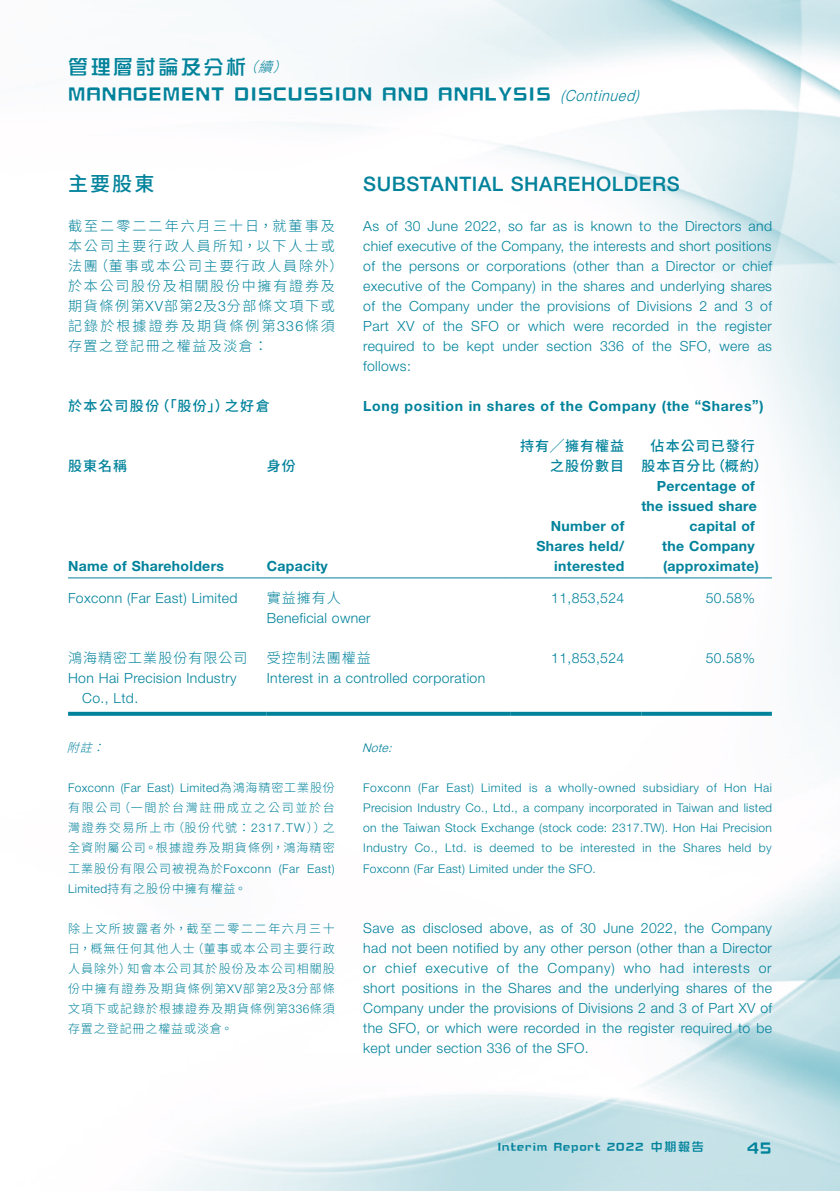
<style>
.page{position:relative;width:840px;height:1191px;background:#fff}
.page>*{position:absolute;margin:0;border:0;box-sizing:border-box;transform-origin:0 0}
.t1{font:22px "DF Zong Yi Std W5";letter-spacing:.07em;color:#00829b;scale:.91 1}
.Heading_1{font:500 20px "Helvetica Neue LT Std";letter-spacing:.03em;color:#00829b}
.t2{font:20px "DF Zong Yi Std W5";letter-spacing:.13em;color:#00829b}
.C_Heading_1{font:500 20px "Source Han Sans TC";color:#00829b}
.t3{font:18.8px "DF Zong Yi Std W5";color:#00829b;scale:.91 1}
.Body_Text{font:300 14px/20px "Helvetica Neue LT Std";letter-spacing:.025em;color:#00829b;text-align:justify}
.C_Body_Text{font:300 14px/20px "Source Han Sans TC";letter-spacing:.13em;color:#00829b}
.Body_Text-2{font:700 14px "Helvetica Neue LT Std";letter-spacing:.025em;color:#00829b}
.Heading_2{font:700 14px "Helvetica Neue LT Std";letter-spacing:.05em;color:#00829b}
.Body_Text-3{font:500 14px "Source Han Sans TC";letter-spacing:.075em;color:#00829b}
.Body_Text-4{font:300 14px "Source Han Sans TC";letter-spacing:.075em;color:#00829b}
.C_Heading_2{font:500 14px "Source Han Sans TC";letter-spacing:.105em;color:#00829b}
.t4{font:13.2px "DF Zong Yi Std W5";letter-spacing:.09em;color:#00829b;scale:.91 1}
.Notes{font:300 12px/20px "Helvetica Neue LT Std";letter-spacing:.025em;color:#00829b;text-align:justify}
.C_Notes{font:300 12px/20px "Source Han Sans TC";letter-spacing:.095em;color:#00829b;text-align:justify}
.Notes-2{font:italic 300 12px "Helvetica Neue LT Std";color:#00829b}
.C_Notes-2{font:italic 300 12px "Source Han Sans TC";color:#00829b}
.s1{font-family:"Source Han Sans TC";font-weight:300;font-style:italic;font-size:14px}
.s2{font-family:"Helvetica Neue LT Std";font-weight:300;font-style:italic;font-size:15.4px}
.s3{font-family:"Helvetica Neue LT Std"}
.s4{font-size:12px}
</style>
<div class="page">
<img style="left:68px;top:0;width:771px;height:1191px">
<hr style="left:68px;top:577px;width:198px;height:1px;background:#00829b">
<hr style="left:266px;top:577px;width:244px;height:1px;background:#00829b">
<hr style="left:510px;top:577px;width:131px;height:1px;background:#00829b">
<hr style="left:641px;top:577px;width:130px;height:1px;background:#00829b">
<svg style="left:68px;top:712px;width:198px;height:4px"></svg>
<svg style="left:266px;top:712px;width:244px;height:4px"></svg>
<svg style="left:510px;top:712px;width:131px;height:4px"></svg>
<svg style="left:641px;top:712px;width:130px;height:4px"></svg>
<h2 class="t2" style="left:68px;top:56px;width:231px">管理層討論及分析<span class="s1">（續）</span></h2>
<h1 class="t1" style="left:68px;top:81px;width:628px">MANAGEMENT DISCUSSION AND ANALYSIS <span class="s2">(Continued)</span></h1>
<p class="C_Heading_1" style="left:68px;top:172px;width:88px">主要股東</p>
<p class="C_Body_Text" style="left:68px;top:216px;width:277px">截至二零二二年六月三十日，就董事及本公司主要行政人員所知，以下人士或法團（董事或本公司主要行政人員除外）於本公司股份及相關股份中擁有證券及期貨條例第<span class="s3">XV</span>部第<span class="s3">2</span>及<span class="s3">3</span>分部條文項下或記錄於根據證券及期貨條例第<span class="s3">336</span>條須存置之登記冊之權益及淡倉：</p>
<p class="C_Heading_2" style="left:68px;top:397px;width:203px">於本公司股份（「股份」）之好倉</p>
<p class="Body_Text-3" style="left:68px;top:457px;width:61px">股東名稱</p>
<p class="Body_Text-3" style="left:266px;top:457px;width:31px">身份</p>
<p class="Body_Text-2" style="left:68px;top:557px;width:157px">Name of Shareholders</p>
<p class="Body_Text-2" style="left:266px;top:557px;width:63px">Capacity</p>
<p class="Heading_1" style="left:363px;top:171px;width:318px">SUBSTANTIAL SHAREHOLDERS</p>
<p class="Body_Text" style="left:363px;top:215px;width:410px">As of 30 June 2022, so far as is known to the Directors and chief executive of the Company, the interests and short positions of the persons or corporations (other than a Director or chief executive of the Company) in the shares and underlying shares of the Company under the provisions of Divisions 2 and 3 of Part XV of the SFO or which were recorded in the register required to be kept under section 336 of the SFO, were as follows:</p>
<p class="Heading_2" style="left:363px;top:397px;width:401px">Long position in shares of the Company (the “Shares”)</p>
<p class="Body_Text-3" style="left:520px;top:437px;width:106px">持有╱擁有權益</p>
<p class="Body_Text-3" style="left:550px;top:457px;width:76px">之股份數目</p>
<p class="Body_Text-2" style="left:550px;top:517px;width:75px">Number of</p>
<p class="Body_Text-2" style="left:536px;top:537px;width:89px">Shares held/</p>
<p class="Body_Text-2" style="left:554px;top:557px;width:72px">interested</p>
<p class="Body_Text-3" style="left:650px;top:437px;width:106px">佔本公司已發行</p>
<p class="Body_Text-3" style="left:641px;top:457px;width:128px">股本百分比（概約）</p>
<p class="Body_Text-2" style="left:656px;top:477px;width:99px">Percentage of</p>
<p class="Body_Text-2" style="left:641px;top:497px;width:117px">the issued share</p>
<p class="Body_Text-2" style="left:689px;top:517px;width:67px">capital of</p>
<p class="Body_Text-2" style="left:662px;top:537px;width:94px">the Company</p>
<p class="Body_Text-2" style="left:662px;top:557px;width:97px">(approximate)</p>
<p class="Body_Text" style="left:68px;top:587px;width:171px">Foxconn (Far East) Limited</p>
<p class="Body_Text-4" style="left:266px;top:589px;width:76px">實益擁有人</p>
<p class="Body_Text" style="left:551px;top:587px;width:74px">11,853,524</p>
<p class="Body_Text" style="left:705px;top:587px;width:51px">50.58%</p>
<p class="Body_Text" style="left:266px;top:607px;width:105px">Beneficial owner</p>
<p class="Body_Text-4" style="left:68px;top:649px;width:181px">鴻海精密工業股份有限公司</p>
<p class="Body_Text-4" style="left:266px;top:649px;width:106px">受控制法團權益</p>
<p class="Body_Text" style="left:551px;top:647px;width:74px">11,853,524</p>
<p class="Body_Text" style="left:705px;top:647px;width:51px">50.58%</p>
<p class="Body_Text" style="left:82px;top:667px;width:156px;text-indent:-14px">Hon Hai Precision Industry<br>Co., Ltd.</p>
<p class="Body_Text" style="left:266px;top:667px;width:220px">Interest in a controlled corporation</p>
<p class="Notes-2" style="left:362px;top:741px;width:35px">Note:</p>
<p class="Notes" style="left:363px;top:778px;width:410px">Foxconn (Far East) Limited is a wholly-owned subsidiary of Hon Hai Precision Industry Co., Ltd., a company incorporated in Taiwan and listed on the Taiwan Stock Exchange (stock code: 2317.TW). Hon Hai Precision Industry Co., Ltd. is deemed to be interested in the Shares held by Foxconn (Far East) Limited under the SFO.</p>
<p class="C_Notes-2" style="left:67px;top:741px;width:48px">附註：</p>
<p class="C_Notes" style="left:68px;top:778px;width:268px"><span class="s3">Foxconn (Far East) Limited</span>為鴻海精密工業股份有限公司（一間於台灣註冊成立之公司並於台灣證券交易所上市（股份代號：<span class="s3">2317.TW</span>））之全資附屬公司。根據證券及期貨條例，鴻海精密工業股份有限公司被視為於<span class="s3">Foxconn (Far East)<br>Limited</span>持有之股份中擁有權益。</p>
<p class="C_Notes" style="left:68px;top:918px;width:268px">除上文所披露者外，截至二零二二年六月三十日，概無任何其他人士（董事或本公司主要行政人員除外）知會本公司其於股份及本公司相關股份中擁有證券及期貨條例第<span class="s3">XV</span>部第<span class="s3">2</span>及<span class="s3">3</span>分部條文項下或記錄於根據證券及期貨條例第<span class="s3">336</span>條須存置之登記冊之權益或淡倉。</p>
<p class="Body_Text" style="left:363px;top:917px;width:410px">Save as disclosed above, as of 30 June 2022, the Company had not been notified by any other person (other than a Director or chief executive of the Company) who had interests or short positions in the Shares and the underlying shares of the Company under the provisions of Divisions 2 and 3 of Part XV of the SFO, or which were recorded in the register required to be kept under section 336 of the SFO.</p>
<p class="t4" style="left:497px;top:1139px;width:228px">Interim Report 2022 <span class="s4">中期報告</span></p>
<h3 class="t3" style="left:746px;top:1136px;width:29px">45</h3>
</div>
